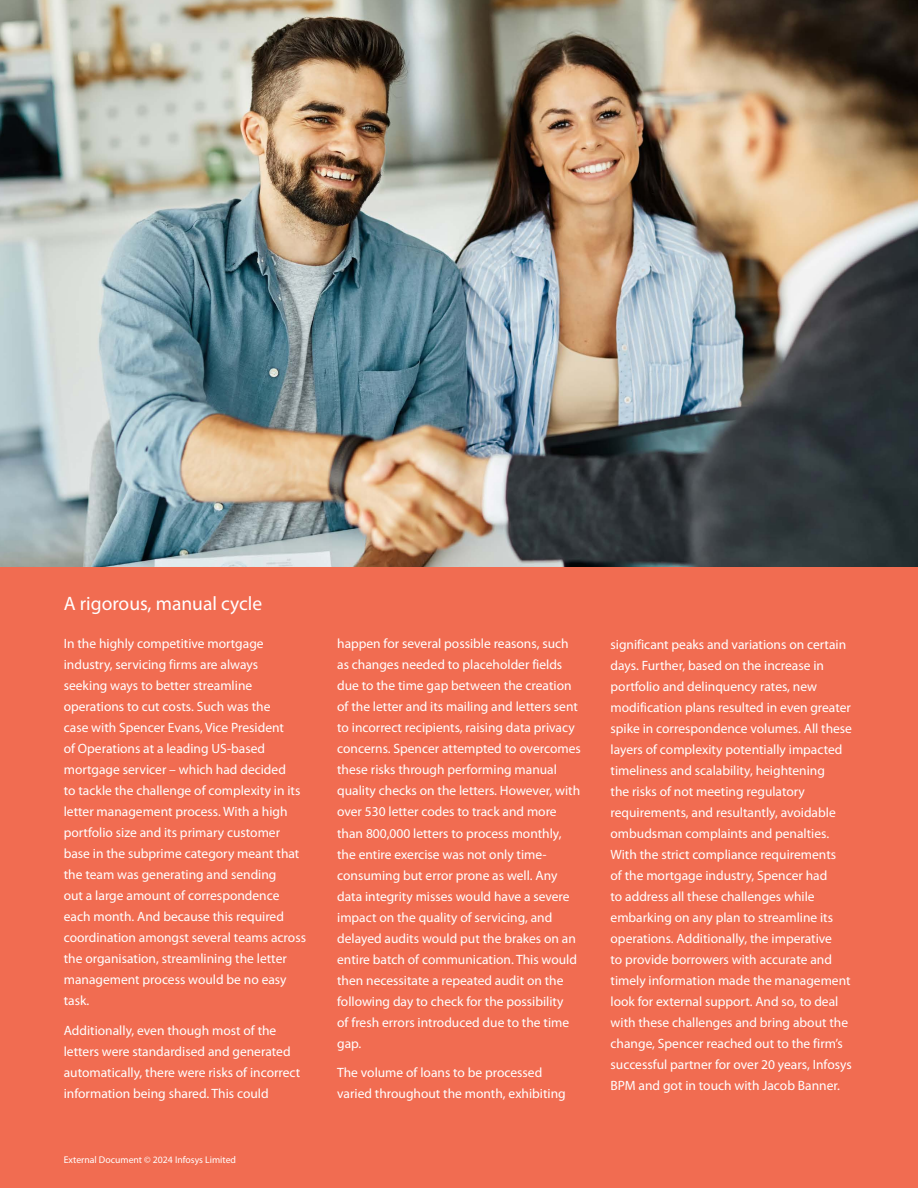
<style>
.page{position:relative;width:918px;height:1188px;background:#fff}
.page>*{position:absolute;margin:0;border:0;box-sizing:border-box;transform-origin:0 0}
.t1{font:19.5px "Myriad Pro";color:#fff}
.t2{font:13.5px/21px "Myriad Pro";color:#fff}
.t3{font:9.75px "Myriad Pro";color:#fff}
</style>
<div class="page">
<div style="left:0;top:540px;width:918px;height:648px;background:#f16c51"></div>
<img style="left:0;top:0;width:918px;height:567px">
<h1 class="t1" style="left:64px;top:591px;width:200px">A rigorous, manual cycle</h1>
<p class="t2" style="left:64px;top:633px;width:244px">In the highly competitive mortgage industry, servicing firms are always<br>seeking ways to better streamline operations to cut costs. Such was the<br>case with Spencer Evans, Vice President<br>of Operations at a leading US-based mortgage servicer – which had decided<br>to tackle the challenge of complexity in its letter management process. With a high portfolio size and its primary customer base in the subprime category meant that the team was generating and sending<br>out a large amount of correspondence each month. And because this required coordination amongst several teams across the organisation, streamlining the letter management process would be no easy task.</p>
<p class="t2" style="left:64px;top:1020px;width:238px">Additionally, even though most of the letters were standardised and generated automatically, there were risks of incorrect information being shared. This could</p>
<p class="t3" style="left:64px;top:1154px;width:174px">External Document © 2024 Infosys Limited</p>
<p class="t2" style="left:337px;top:633px;width:245px">happen for several possible reasons, such as changes needed to placeholder fields due to the time gap between the creation of the letter and its mailing and letters sent to incorrect recipients, raising data privacy concerns. Spencer attempted to overcomes these risks through performing manual quality checks on the letters. However, with over 530 letter codes to track and more than 800,000 letters to process monthly, the entire exercise was not only time&shy;consuming but error prone as well. Any data integrity misses would have a severe impact on the quality of servicing, and delayed audits would put the brakes on an entire batch of communication. This would then necessitate a repeated audit on the following day to check for the possibility<br>of fresh errors introduced due to the time gap.</p>
<p class="t2" style="left:337px;top:1062px;width:230px">The volume of loans to be processed varied throughout the month, exhibiting</p>
<p class="t2" style="left:611px;top:633px;width:243px">significant peaks and variations on certain days. Further, based on the increase in portfolio and delinquency rates, new modification plans resulted in even greater spike in correspondence volumes. All these layers of complexity potentially impacted timeliness and scalability, heightening<br>the risks of not meeting regulatory requirements, and resultantly, avoidable ombudsman complaints and penalties.<br>With the strict compliance requirements<br>of the mortgage industry, Spencer had<br>to address all these challenges while embarking on any plan to streamline its operations. Additionally, the imperative<br>to provide borrowers with accurate and timely information made the management look for external support. And so, to deal with these challenges and bring about the change, Spencer reached out to the firm’s successful partner for over 20 years, Infosys BPM and got in touch with Jacob Banner.</p>
</div>
